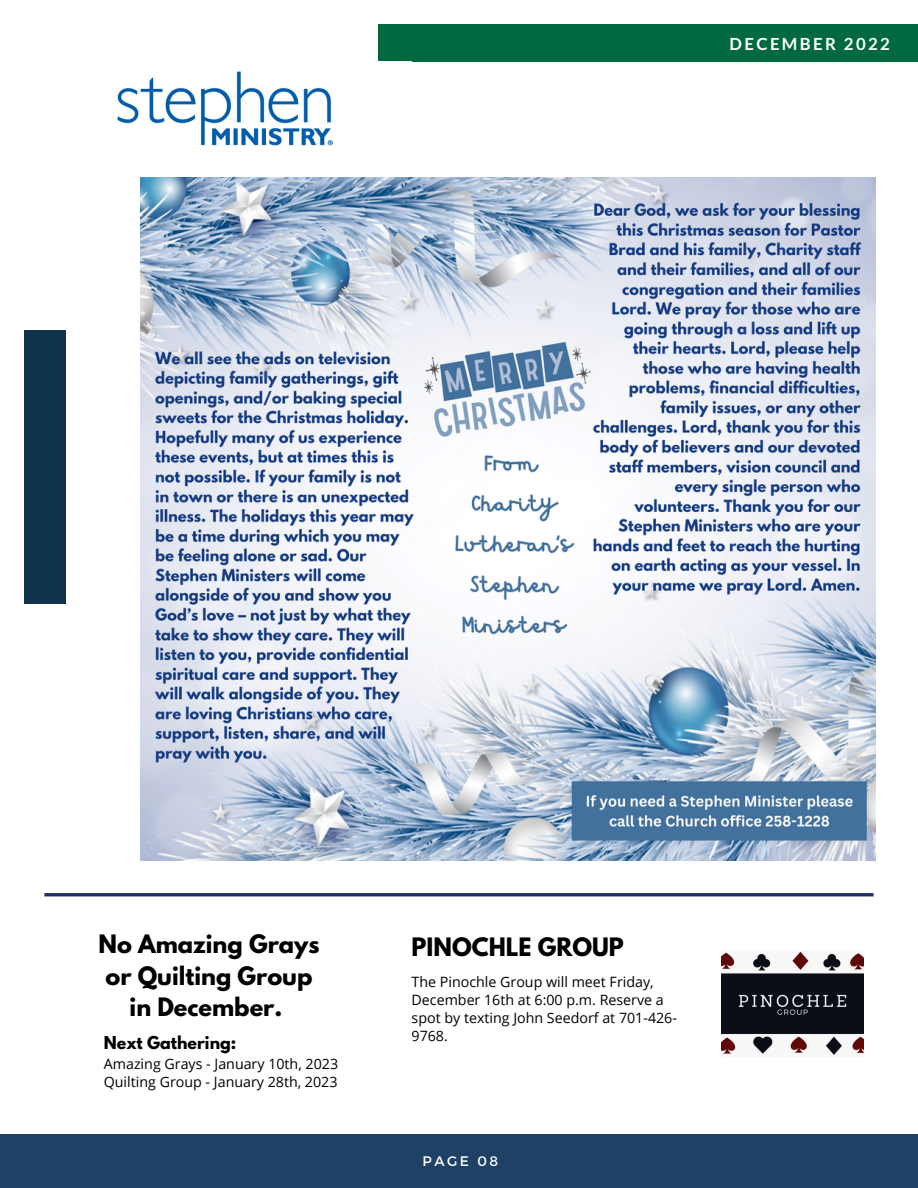
<style>
.page{position:relative;width:918px;height:1188px;background:#fff}
.page>*{position:absolute;margin:0;border:0;box-sizing:border-box;transform-origin:0 0}
.t1{font:700 22.5px/31.5px "League Spartan";color:#000;text-align:center}
.t2{font:700 16.8px "Lato";letter-spacing:.14em;color:#fff}
.t3{font:700 15.75px "League Spartan";color:#000}
.t4{font:14.25px/18px "Open Sans";color:#000}
.t5{font:13.8px "Montserrat";letter-spacing:.18em;color:#fff}
</style>
<div class="page">
<div style="left:0;top:1134px;width:918px;height:54px;background:#1f4165"></div>
<div style="left:24px;top:330px;width:41px;height:274px;background:#0e324c"></div>
<div style="left:378px;top:25px;width:540px;height:37px;background:#00693f"></div>
<img style="left:140px;top:177px;width:736px;height:683px">
<img style="left:721px;top:951px;width:142px;height:104px">
<img style="left:117px;top:71px;width:216px;height:75px">
<hr style="left:44px;top:893px;width:830px;height:3px;background:#212d6a">
<p class="t2" style="left:730px;top:34px;width:162px">DECEMBER 2022</p>
<h1 class="t1" style="left:98px;top:931px;width:223px">No Amazing Grays or Quilting Group in December.</h1>
<p class="t3" style="left:104px;top:1035px;width:134px">Next Gathering:</p>
<p class="t4" style="left:104px;top:1055px;width:236px">Amazing Grays - January 10th, 2023<br>Quilting Group - January 28th, 2023</p>
<h1 class="t1" style="left:412px;top:934px;width:214px">PINOCHLE GROUP</h1>
<p class="t4" style="left:412px;top:972px;width:267px">The Pinochle Group will meet Friday,<br>December 16th at 6:00 p.m. Reserve a spot by texting John Seedorf at 701-426-<br>9768.</p>
<p class="t5" style="left:423px;top:1153px;width:77px">PAGE 08</p>
</div>
